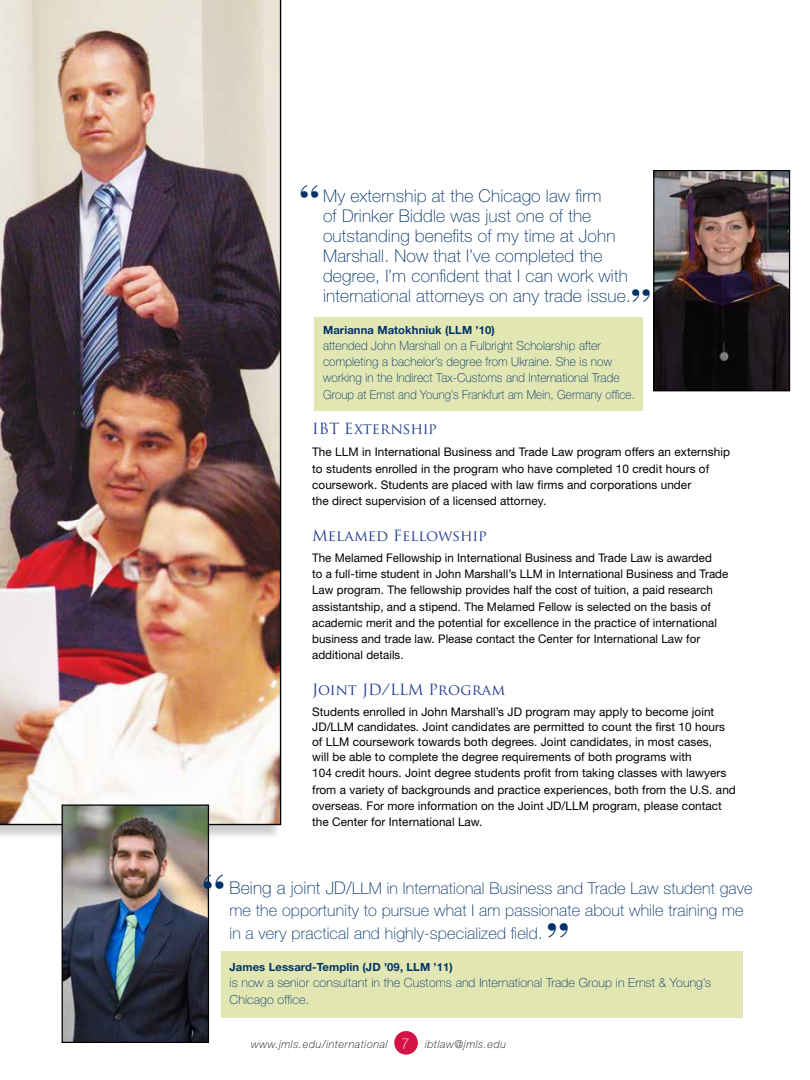
<style>
.page{position:relative;width:810px;height:1080px;background:#fff}
.page>*{position:absolute;margin:0;border:0;box-sizing:border-box;transform-origin:0 0}
.t1{font:900 42.5px "Fenice";color:#003268}
.t2{font:900 37.5px "Fenice";color:#003268}
.t3{font:100 17.5px/20px "Helvetica Neue";letter-spacing:.01em;color:#003268}
.t4{font:100 16.25px/22.5px "Helvetica Neue";letter-spacing:.01em;color:#003268}
.t5{font:15px "Trajan Pro";color:#25408f}
.t6{font:100 15px "Helvetica Neue";color:#fff}
.t7{font:100 12.5px/16.2px "Helvetica Neue";letter-spacing:.01em;color:#003268;scale:.95 1}
.t8{font:100 12.5px/16.2px "Helvetica Neue";letter-spacing:.01em;color:#003268}
.t9{font:11.88px/16.2px "Helvetica Neue";letter-spacing:.005em;color:#000}
.t10{font:700 11.25px "Helvetica Neue";letter-spacing:.01em;color:#003268}
.t11{font:italic 100 10.88px "Helvetica Neue";letter-spacing:.06em;color:#000}
.s1{font-size:17.5px}
</style>
<div class="page">
<img style="left:0;top:0;width:281px;height:825px">
<div style="left:394px;top:1031px;width:24px;height:24px;background:#d31245;border-radius:50%"></div>
<div style="left:221px;top:952px;width:522px;height:66px;background:#e1e6b3"></div>
<img style="left:64px;top:806px;width:143px;height:235px">
<div style="left:62px;top:804px;width:147px;height:239px;border:1px solid #000"></div>
<img style="left:655px;top:172px;width:133px;height:217px">
<div style="left:653px;top:170px;width:137px;height:221px;border:1px solid #000"></div>
<div style="left:315px;top:317px;width:328px;height:93px;background:#e1e6b3"></div>
<h2 class="t2" style="left:299px;top:176px;width:23px">“</h2>
<h3 class="t3" style="left:323px;top:186px;width:309px">My externship at the Chicago law firm<br>of Drinker Biddle was just one of the outstanding benefits of my time at John Marshall. Now that I’ve completed the degree, I’m confident that I can work with international attorneys on any trade issue.</h3>
<p class="t10" style="left:323px;top:323px;width:173px">Marianna Matokhniuk (LLM ’10)</p>
<p class="t7" style="left:323px;top:337px;width:330px">attended John Marshall on a Fulbright Scholarship after completing a bachelor’s degree from Ukraine. She is now working in the Indirect Tax-Customs and International Trade Group at Ernst and Young’s Frankfurt am Mein, Germany office.</p>
<h2 class="t2" style="left:652px;top:311px;width:23px;rotate:-180deg">“</h2>
<p class="t5" style="left:312px;top:419px;width:126px">IBT Externship</p>
<p class="t9" style="left:312px;top:444px;width:419px">The LLM in International Business and Trade Law program offers an externship to students enrolled in the program who have completed 10 credit hours of coursework. Students are placed with law firms and corporations under<br>the direct supervision of a licensed attorney.</p>
<p class="t5" style="left:312px;top:526px;width:176px">Melamed Fellowship</p>
<p class="t9" style="left:312px;top:549px;width:418px">The Melamed Fellowship in International Business and Trade Law is awarded<br>to a full-time student in John Marshall’s LLM in International Business and Trade Law program. The fellowship provides half the cost of tuition, a paid research assistantship, and a stipend. The Melamed Fellow is selected on the basis of academic merit and the potential for excellence in the practice of international business and trade law. Please contact the Center for International Law for additional details.</p>
<p class="t5" style="left:312px;top:680px;width:195px">Joint JD/LLM Program</p>
<p class="t9" style="left:312px;top:704px;width:414px;line-height:15px">Students enrolled in John Marshall’s JD program may apply to become joint JD/LLM candidates. Joint candidates are permitted to count the first 10 hours of LLM coursework towards both degrees. Joint candidates, in most cases, will be able to complete the degree requirements of both programs with</p>
<p class="t9" style="left:312px;top:765px;width:425px">104 credit hours. Joint degree students profit from taking classes with lawyers from a variety of backgrounds and practice experiences, both from the U.S. and overseas. For more information on the Joint JD/LLM program, please contact the Center for International Law.</p>
<h1 class="t1" style="left:201px;top:864px;width:26px">“</h1>
<h3 class="t4" style="left:229px;top:877px;width:525px"><span class="s1">Being a joint JD/</span>LLM in International Business and Trade Law student gave me the opportunity to pursue what I am passionate about while training me in a very practical and highly-specialized field.</h3>
<p class="t10" style="left:229px;top:960px;width:225px">James Lessard-Templin (JD ’09, LLM ’11)</p>
<p class="t8" style="left:229px;top:975px;width:483px">is now a senior consultant in the Customs and International Trade Group in Ernst &amp; Young’s<br>Chicago office.</p>
<h1 class="t1" style="left:570px;top:948px;width:26px;rotate:-180deg">“</h1>
<p class="t6" style="left:401px;top:1035px;width:10px">7</p>
<p class="t11" style="left:251px;top:1038px;width:138px">www.jmls.edu/international</p>
<p class="t11" style="left:425px;top:1038px;width:83px">ibtlaw@jmls.edu</p>
</div>
